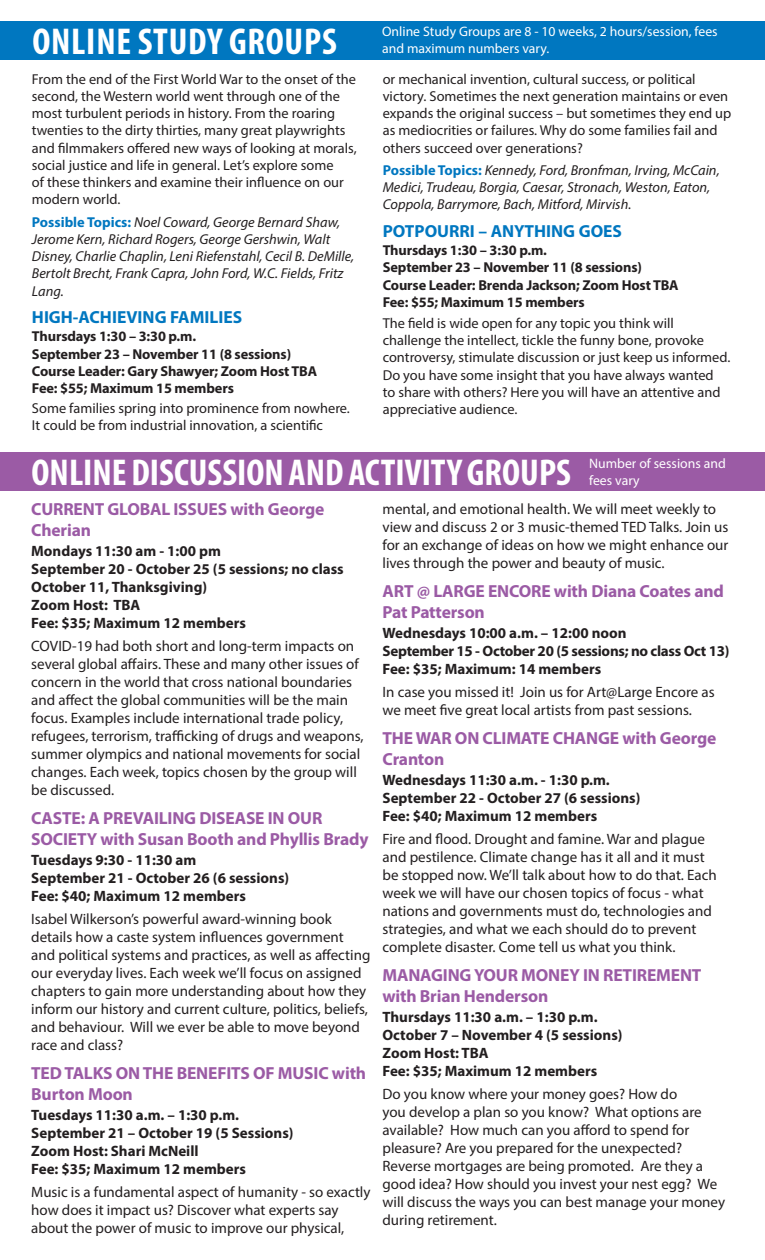
<style>
.page{position:relative;width:765px;height:1260px;background:#fff}
.page>*{position:absolute;margin:0;border:0;box-sizing:border-box;transform-origin:0 0}
.t1{font:700 condensed 37.5px "Myriad Pro";color:#fff}
.t2{font:700 condensed 37.5px "Myriad Pro";letter-spacing:.02em;color:#fff}
.t3{font:700 17.5px/21px "Myriad Pro";letter-spacing:-.01em;color:#9b5ba5}
.t4{font:700 17.5px "Myriad Pro";color:#0077c0}
.t5{font:15px/18px "Myriad Pro";color:#231f20}
.t6{font:700 15px/18px "Myriad Pro";color:#231f20}
.t7{font:14.38px/17.2px "Myriad Pro";color:#231f20}
.t8{font:italic 14.38px/17.2px "Myriad Pro";color:#231f20}
.t9{font:700 14.38px/17.2px "Myriad Pro";letter-spacing:-.01em;color:#231f20}
.t10{font:13.75px/16.5px "Myriad Pro";color:#fff}
.s1{font-weight:700;font-style:normal;color:#0077c0}
</style>
<div class="page">
<div style="left:0;top:21px;width:765px;height:39px;background:#0077c0"></div>
<div style="left:0;top:452px;width:765px;height:39px;background:#9b5ba5"></div>
<p class="t2" style="left:32px;top:18px;width:306px">ONLINE STUDY GROUPS</p>
<p class="t10" style="left:382px;top:23px;width:337px">Online Study Groups are 8 - 10 weeks, 2 hours/session, fees and maximum numbers vary.</p>
<p class="t7" style="left:32px;top:70px;width:326px">From the end of the First World War to the onset of the second, the Western world went through one of the most turbulent periods in history. From the roaring twenties to the dirty thirties, many great playwrights and filmmakers offered new ways of looking at morals, social justice and life in general. Let’s explore some<br>of these thinkers and examine their influence on our modern world.</p>
<p class="t8" style="left:32px;top:213px;width:324px"><span class="s1">Possible Topics:</span> Noel Coward, George Bernard Shaw, Jerome Kern, Richard Rogers, George Gershwin, Walt Disney, Charlie Chaplin, Leni Riefenstahl, Cecil B. DeMille, Bertolt Brecht, Frank Capra, John Ford, W.C. Fields, Fritz Lang.</p>
<p class="t4" style="left:32px;top:305px;width:212px">HIGH-ACHIEVING FAMILIES</p>
<p class="t9" style="left:32px;top:327px;width:287px">Thursdays 1:30 – 3:30 p.m.<br>September 23 – November 11 (8 sessions)<br>Course Leader: Gary Shawyer; Zoom Host TBA Fee: $55; Maximum 15 members</p>
<p class="t7" style="left:32px;top:399px;width:319px">Some families spring into prominence from nowhere.<br>It could be from industrial innovation, a scientific</p>
<p class="t7" style="left:383px;top:70px;width:350px">or mechanical invention, cultural success, or political victory. Sometimes the next generation maintains or even expands the original success – but sometimes they end up as mediocrities or failures. Why do some families fail and others succeed over generations?</p>
<p class="t8" style="left:383px;top:161px;width:338px"><span class="s1">Possible Topics:</span> Kennedy, Ford, Bronfman, Irving, McCain,<br>Medici, Trudeau, Borgia, Caesar, Stronach, Weston, Eaton,<br>Coppola, Barrymore, Bach, Mitford, Mirvish.</p>
<p class="t4" style="left:383px;top:219px;width:241px">POTPOURRI – ANYTHING GOES</p>
<p class="t9" style="left:383px;top:241px;width:297px">Thursdays 1:30 – 3:30 p.m.<br>September 23 – November 11 (8 sessions)<br>Course Leader: Brenda Jackson; Zoom Host TBA Fee: $55; Maximum 15 members</p>
<p class="t7" style="left:383px;top:314px;width:349px">The field is wide open for any topic you think will challenge the intellect, tickle the funny bone, provoke controversy, stimulate discussion or just keep us informed.<br>Do you have some insight that you have always wanted<br>to share with others? Here you will have an attentive and appreciative audience.</p>
<p class="t1" style="left:32px;top:449px;width:541px">ONLINE DISCUSSION AND ACTIVITY GROUPS</p>
<p class="t10" style="left:589px;top:455px;width:138px">Number of sessions and fees vary</p>
<p class="t3" style="left:31px;top:498px;width:295px">CURRENT GLOBAL ISSUES with George<br>Cherian</p>
<p class="t6" style="left:31px;top:541px;width:314px">Mondays 11:30 am - 1:00 pm<br>September 20 - October 25 (5 sessions; no class<br>October 11, Thanksgiving)<br>Zoom Host: TBA<br>Fee: $35; Maximum 12 members</p>
<p class="t5" style="left:31px;top:636px;width:334px">COVID-19 had both short and long-term impacts on several global affairs. These and many other issues of concern in the world that cross national boundaries and affect the global communities will be the main focus. Examples include international trade policy, refugees, terrorism, trafficking of drugs and weapons, summer olympics and national movements for social changes. Each week, topics chosen by the group will be discussed.</p>
<p class="t3" style="left:31px;top:807px;width:339px">CASTE: A PREVAILING DISEASE IN OUR<br>SOCIETY with Susan Booth and Phyllis Brady</p>
<p class="t6" style="left:31px;top:850px;width:260px">Tuesdays 9:30 - 11:30 am<br>September 21 - October 26 (6 sessions)<br>Fee: $40; Maximum 12 members</p>
<p class="t5" style="left:31px;top:909px;width:341px">Isabel Wilkerson’s powerful award-winning book details how a caste system influences government and political systems and practices, as well as affecting our everyday lives. Each week we’ll focus on assigned chapters to gain more understanding about how they inform our history and current culture, politics, beliefs, and behaviour. Will we ever be able to move beyond race and class?</p>
<p class="t3" style="left:31px;top:1062px;width:336px">TED TALKS ON THE BENEFITS OF MUSIC with<br>Burton Moon</p>
<p class="t6" style="left:31px;top:1105px;width:264px">Tuesdays 11:30 a.m. – 1:30 p.m.<br>September 21 – October 19 (5 Sessions)<br>Zoom Host: Shari McNeill<br>Fee: $35; Maximum 12 members</p>
<p class="t5" style="left:31px;top:1182px;width:341px">Music is a fundamental aspect of humanity - so exactly how does it impact us? Discover what experts say about the power of music to improve our physical,</p>
<p class="t5" style="left:382px;top:499px;width:348px">mental, and emotional health. We will meet weekly to view and discuss 2 or 3 music-themed TED Talks. Join us for an exchange of ideas on how we might enhance our lives through the power and beauty of music.</p>
<p class="t3" style="left:382px;top:580px;width:343px">ART @ LARGE ENCORE with Diana Coates and<br>Pat Patterson</p>
<p class="t6" style="left:382px;top:623px;width:349px">Wednesdays 10:00 a.m. – 12:00 noon<br>September 15 - October 20 (5 sessions; no class Oct 13)<br>Fee: $35; Maximum: 14 members</p>
<p class="t5" style="left:382px;top:682px;width:334px">In case you missed it! Join us for Art@Large Encore as we meet five great local artists from past sessions.</p>
<p class="t3" style="left:382px;top:727px;width:335px">THE WAR ON CLIMATE CHANGE with George<br>Cranton</p>
<p class="t6" style="left:382px;top:770px;width:260px">Wednesdays 11:30 a.m. - 1:30 p.m.<br>September 22 - October 27 (6 sessions)<br>Fee: $40; Maximum 12 members</p>
<p class="t5" style="left:382px;top:829px;width:336px">Fire and flood. Drought and famine. War and plague and pestilence. Climate change has it all and it must be stopped now. We’ll talk about how to do that. Each week we will have our chosen topics of focus - what nations and governments must do, technologies and strategies, and what we each should do to prevent complete disaster. Come tell us what you think.</p>
<p class="t3" style="left:382px;top:964px;width:321px">MANAGING YOUR MONEY IN RETIREMENT with Brian Henderson</p>
<p class="t6" style="left:382px;top:1007px;width:242px">Thursdays 11:30 a.m. – 1:30 p.m.<br>October 7 – November 4 (5 sessions)<br>Zoom Host: TBA<br>Fee: $35; Maximum 12 members</p>
<p class="t5" style="left:382px;top:1084px;width:344px">Do you know where your money goes? How do<br>you develop a plan so you know? What options are available? How much can you afford to spend for pleasure? Are you prepared for the unexpected?<br>Reverse mortgages are being promoted. Are they a good idea? How should you invest your nest egg? We will discuss the ways you can best manage your money during retirement.</p>
</div>
